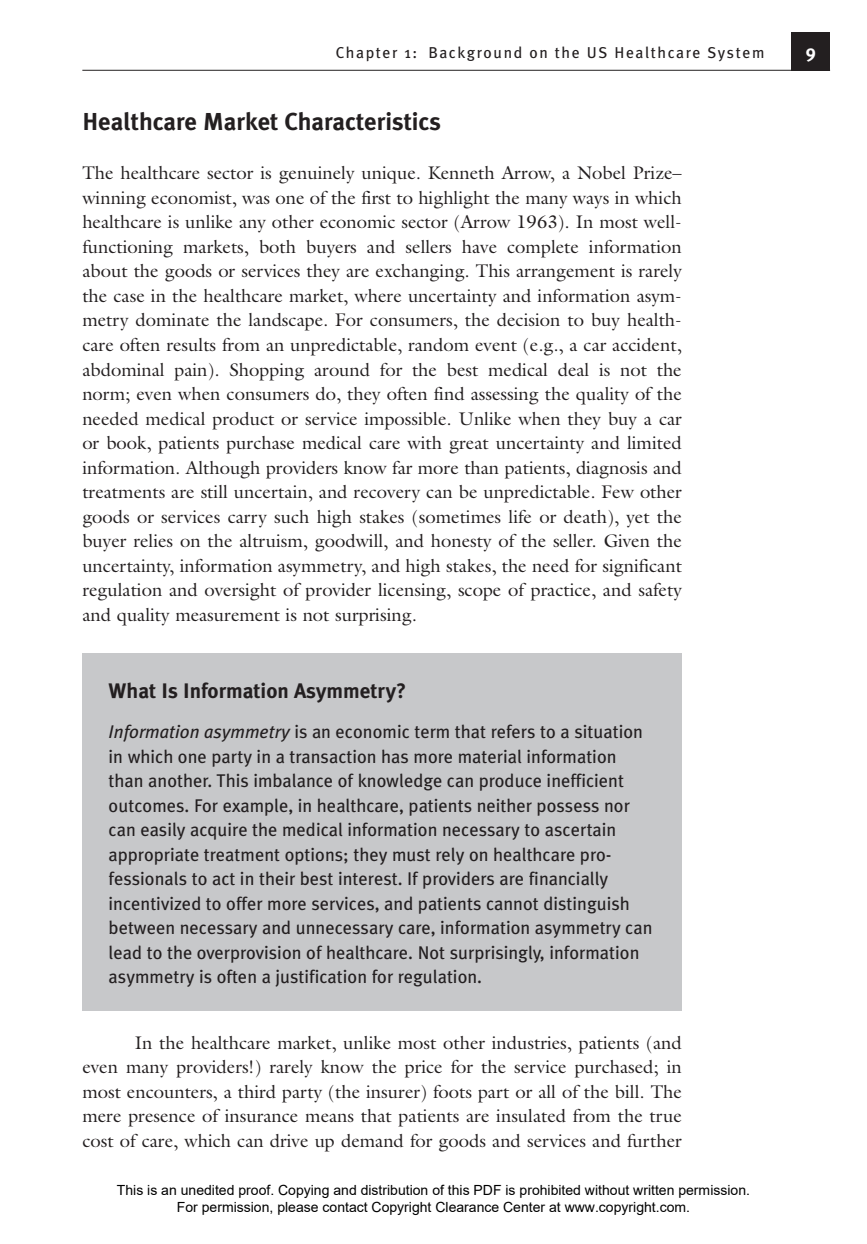
<style>
.page{position:relative;width:867px;height:1244px;background:#fff}
.page>*{position:absolute;margin:0;border:0;box-sizing:border-box;transform-origin:0 0}
.t1{font:700 24.5px "Meta Plus";color:#231f20}
.t2{font:700 21px "Meta Plus";color:#231f20}
.t3{font:18.38px/24.5px "Galliard Std";color:#231f20;text-align:justify}
.t4{font:18.38px/24.5px "Meta Plus";color:#231f20}
.t5{font:700 18.38px "Meta Plus";color:#fff}
.t6{font:15.75px "Meta Plus";letter-spacing:.1em;color:#231f20}
.t7{font:14px/16.8px "Arial";color:#000;text-align:center}
.s1{font-style:italic}
</style>
<div class="page">
<hr style="left:82px;top:70px;width:747px;height:1px;background:#231f20">
<div style="left:791px;top:32px;width:39px;height:38px;background:#231f20"></div>
<div style="left:82px;top:653px;width:599px;height:358px;background:#c7c8ca"></div>
<p class="t6" style="left:336px;top:44px;width:430px">Chapter 1: Background on the US Healthcare System</p>
<p class="t5" style="left:805px;top:41px;width:12px">9</p>
<p class="t1" style="left:82px;top:108px;width:360px">Healthcare Market Characteristics</p>
<p class="t3" style="left:82px;top:161px;width:601px">The healthcare sector is genuinely unique. Kenneth Arrow, a Nobel Prize– winning economist, was one of the first to highlight the many ways in which healthcare is unlike any other economic sector (Arrow 1963). In most well&shy;functioning markets, both buyers and sellers have complete information about the goods or services they are exchanging. This arrangement is rarely the case in the healthcare market, where uncertainty and information asym&shy;metry dominate the landscape. For consumers, the decision to buy health&shy;care often results from an unpredictable, random event (e.g., a car accident, abdominal pain). Shopping around for the best medical deal is not the norm; even when consumers do, they often find assessing the quality of the needed medical product or service impossible. Unlike when they buy a car or book, patients purchase medical care with great uncertainty and limited information. Although providers know far more than patients, diagnosis and treatments are still uncertain, and recovery can be unpredictable. Few other goods or services carry such high stakes (sometimes life or death), yet the buyer relies on the altruism, goodwill, and honesty of the seller. Given the uncertainty, information asymmetry, and high stakes, the need for significant regulation and oversight of provider licensing, scope of practice, and safety and quality measurement is not surprising.</p>
<p class="t2" style="left:109px;top:678px;width:299px">What Is Information Asymmetry?</p>
<p class="t4" style="left:109px;top:719px;width:545px"><span class="s1">Information asymmetry</span> is an economic term that refers to a situation in which one party in a transaction has more material information than another. This imbalance of knowledge can produce inefficient outcomes. For example, in healthcare, patients neither possess nor can easily acquire the medical information necessary to ascertain appropriate treatment options; they must rely on healthcare pro&shy;fessionals to act in their best interest. If providers are financially incentivized to offer more services, and patients cannot distinguish between necessary and unnecessary care, information asymmetry can lead to the overprovision of healthcare. Not surprisingly, information asymmetry is often a justification for regulation.</p>
<p class="t3" style="left:82px;top:1029px;width:601px;text-indent:52px">In the healthcare market, unlike most other industries, patients (and even many providers!) rarely know the price for the service purchased; in most encounters, a third party (the insurer) foots part or all of the bill. The mere presence of insurance means that patients are insulated from the true cost of care, which can drive up demand for goods and services and further</p>
<p class="t7" style="left:117px;top:1181px;width:634px">This is an unedited proof. Copying and distribution of this PDF is prohibited without written permission.<br>For permission, please contact Copyright Clearance Center at www.copyright.com.</p>
</div>
